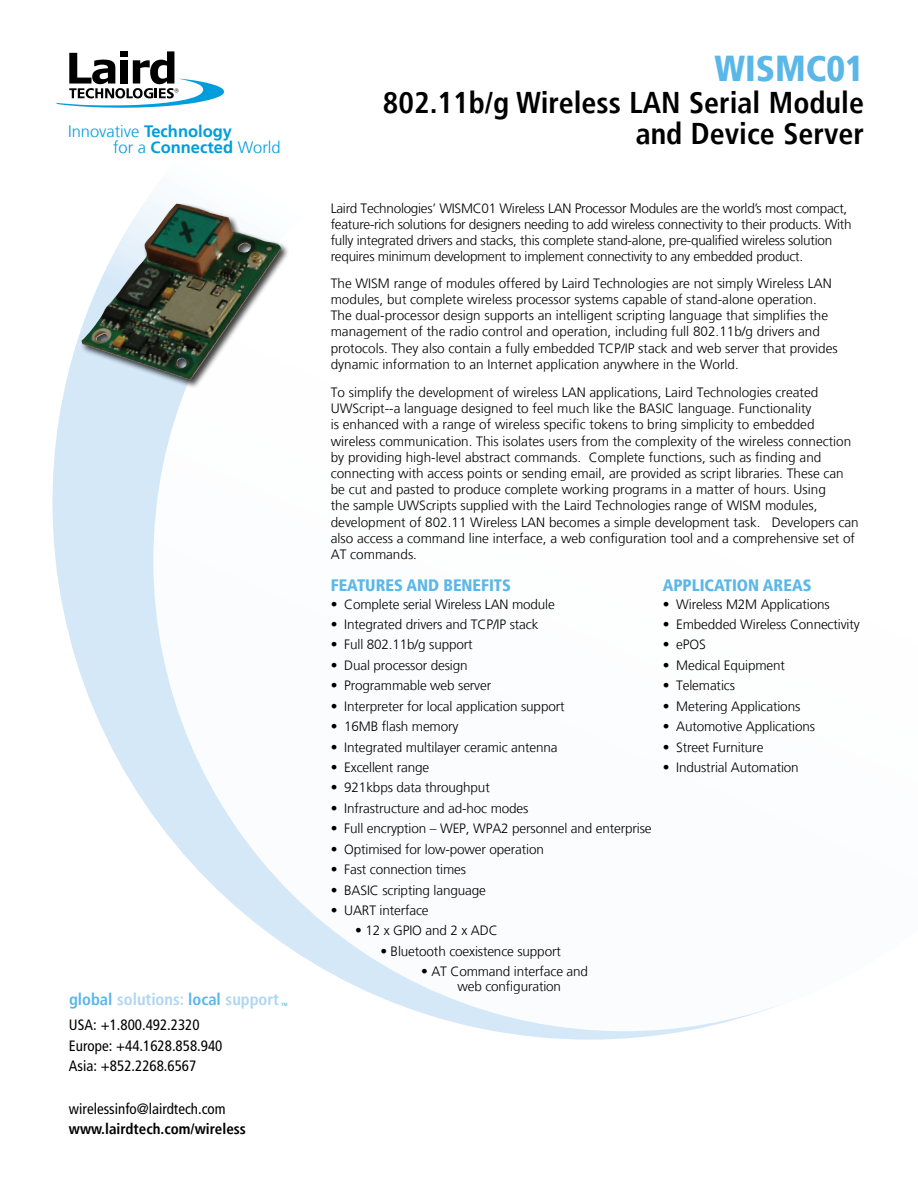
<style>
.page{position:relative;width:918px;height:1188px;background:#fff}
.page>*{position:absolute;margin:0;border:0;box-sizing:border-box;transform-origin:0 0}
.t1{font:900 condensed 36px "Frutiger LT";color:#5bb7e7}
.t2{font:700 condensed 30px/31.5px "Frutiger LT";color:#000;text-align:right}
.t3{font:300 16.5px/16.5px "Frutiger LT";color:#009ddc}
.t4{font:900 condensed 16.5px "Frutiger LT";color:#5bb7e7}
.t5{font:700 condensed 16.5px "Frutiger LT";color:#afd6f2}
.t6{font:condensed 15px/20.1px "Frutiger LT";color:#000}
.t7{font:700 condensed 15px "Frutiger LT";color:#000}
.t8{font:300 13.5px/16.2px "Frutiger LT";color:#000}
.t9{font:300 13.5px/16.2px "Frutiger LT";letter-spacing:-.02em;color:#000}
.t10{font:700 condensed 4.5px "Frutiger LT";color:#5bb7e7}
.s1{font-weight:700}
.s2{color:#5bb7e7}
</style>
<div class="page">
<svg style="left:52px;top:406px;width:726px;height:634px"></svg>
<svg style="left:56px;top:51px;width:168px;height:57px"></svg>
<svg style="left:61px;top:196px;width:227px;height:210px"></svg>
<p class="t3" style="left:113px;top:123px;width:169px;text-indent:-45px">Innovative <span class="s1">Technology<br></span>for a <span class="s1">Connected</span> World</p>
<p class="t5" style="left:69px;top:989px;width:212px"><span class="s2">global</span> solutions: <span class="s2">local</span> support</p>
<p class="t10" style="left:282px;top:1001px;width:7px">TM</p>
<p class="t6" style="left:69px;top:1015px;width:155px">USA: +1.800.492.2320<br>Europe: +44.1628.858.940<br>Asia: +852.2268.6567</p>
<p class="t6" style="left:69px;top:1099px;width:158px">wirelessinfo@lairdtech.com</p>
<p class="t7" style="left:69px;top:1120px;width:179px">www.lairdtech.com/wireless</p>
<h1 class="t1" style="left:715px;top:47px;width:151px">WISMC01</h1>
<h2 class="t2" style="left:383px;top:86px;width:483px">802.11b/g Wireless LAN Serial Module and Device Server</h2>
<p class="t9" style="left:331px;top:200px;width:522px">Laird Technologies’ WISMC01 Wireless LAN Processor Modules are the world’s most compact, feature-rich solutions for designers needing to add wireless connectivity to their products. With fully integrated drivers and stacks, this complete stand-alone, pre-qualified wireless solution requires minimum development to implement connectivity to any embedded product.</p>
<p class="t8" style="left:331px;top:275px;width:509px">The WISM range of modules offered by Laird Technologies are not simply Wireless LAN modules, but complete wireless processor systems capable of stand-alone operation.<br>The dual-processor design supports an intelligent scripting language that simplifies the management of the radio control and operation, including full 802.11b/g drivers and protocols. They also contain a fully embedded TCP/IP stack and web server that provides dynamic information to an Internet application anywhere in the World.</p>
<p class="t8" style="left:331px;top:385px;width:530px">To simplify the development of wireless LAN applications, Laird Technologies created UWScript--a language designed to feel much like the BASIC language. Functionality<br>is enhanced with a range of wireless specific tokens to bring simplicity to embedded wireless communication. This isolates users from the complexity of the wireless connection by providing high-level abstract commands. Complete functions, such as finding and connecting with access points or sending email, are provided as script libraries. These can be cut and pasted to produce complete working programs in a matter of hours. Using<br>the sample UWScripts supplied with the Laird Technologies range of WISM modules, development of 802.11 Wireless LAN becomes a simple development task. Developers can also access a command line interface, a web configuration tool and a comprehensive set of AT commands.</p>
<p class="t4" style="left:331px;top:575px;width:182px">FEATURES AND BENEFITS</p>
<p class="t8" style="left:331px;top:596px;width:226px">• Complete serial Wireless LAN module</p>
<p class="t8" style="left:331px;top:616px;width:209px">• Integrated drivers and TCP/IP stack</p>
<p class="t8" style="left:331px;top:637px;width:143px">• Full 802.11b/g support</p>
<p class="t8" style="left:331px;top:657px;width:138px">• Dual processor design</p>
<p class="t8" style="left:331px;top:678px;width:162px">• Programmable web server</p>
<p class="t8" style="left:331px;top:698px;width:235px">• Interpreter for local application support</p>
<p class="t8" style="left:331px;top:719px;width:129px">• 16MB flash memory</p>
<p class="t8" style="left:331px;top:739px;width:228px">• Integrated multilayer ceramic antenna</p>
<p class="t8" style="left:331px;top:759px;width:100px">• Excellent range</p>
<p class="t8" style="left:331px;top:780px;width:161px">• 921kbps data throughput</p>
<p class="t8" style="left:331px;top:800px;width:199px">• Infrastructure and ad-hoc modes</p>
<p class="t8" style="left:331px;top:821px;width:322px">• Full encryption – WEP, WPA2 personnel and enterprise</p>
<p class="t8" style="left:331px;top:841px;width:215px">• Optimised for low-power operation</p>
<p class="t8" style="left:331px;top:862px;width:137px">• Fast connection times</p>
<p class="t8" style="left:331px;top:882px;width:157px">• BASIC scripting language</p>
<p class="t8" style="left:331px;top:902px;width:99px">• UART interface</p>
<p class="t8" style="left:355px;top:923px;width:144px">• 12 x GPIO and 2 x ADC</p>
<p class="t8" style="left:380px;top:943px;width:182px">• Bluetooth coexistence support</p>
<p class="t8" style="left:457px;top:965px;width:132px;line-height:14.4px;text-indent:-36px">• AT Command interface and web configuration</p>
<p class="t4" style="left:663px;top:575px;width:150px">APPLICATION AREAS</p>
<p class="t8" style="left:663px;top:596px;width:169px">• Wireless M2M Applications</p>
<p class="t8" style="left:663px;top:616px;width:199px">• Embedded Wireless Connectivity</p>
<p class="t8" style="left:663px;top:637px;width:45px">• ePOS</p>
<p class="t8" style="left:663px;top:657px;width:124px">• Medical Equipment</p>
<p class="t8" style="left:663px;top:678px;width:74px">• Telematics</p>
<p class="t8" style="left:663px;top:698px;width:139px">• Metering Applications</p>
<p class="t8" style="left:663px;top:719px;width:154px">• Automotive Applications</p>
<p class="t8" style="left:663px;top:739px;width:102px">• Street Furniture</p>
<p class="t8" style="left:663px;top:759px;width:138px">• Industrial Automation</p>
</div>
